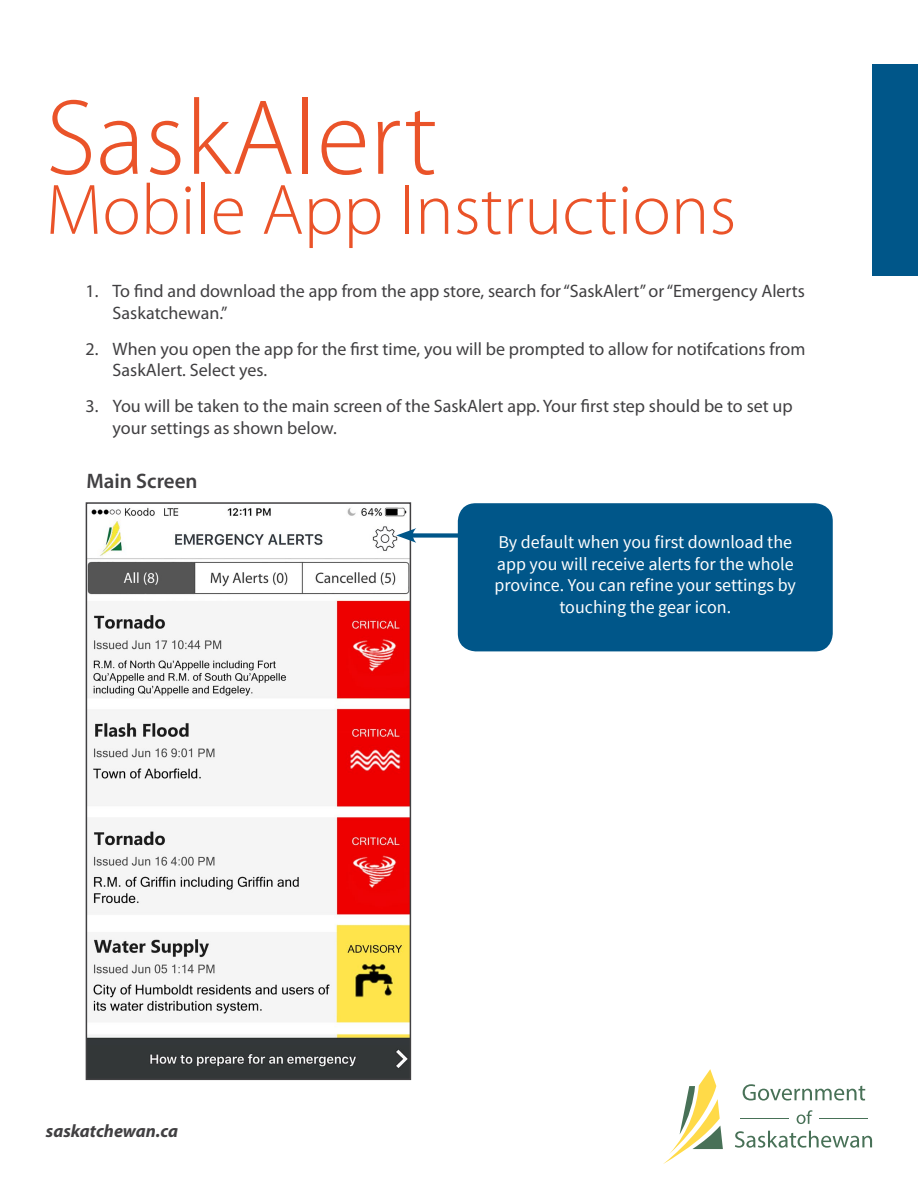
<style>
.page{position:relative;width:918px;height:1188px;background:#fff}
.page>*{position:absolute;margin:0;border:0;box-sizing:border-box;transform-origin:0 0}
.t1{font:300 108px "Myriad Pro";color:#ea5329}
.t2{font:300 72px "Myriad Pro";color:#ea5329}
.t3{font:600 21px "Myriad Pro";color:#414042}
.t4{font:18px/21.6px "Myriad Pro";color:#414042}
.t5{font:18px/21.6px "Source Sans Pro";color:#fff;text-align:center}
.t6{font:italic 700 18px "Myriad Pro";color:#414042}
</style>
<div class="page">
<img style="left:89px;top:507px;width:319px;height:570px">
<div style="left:86px;top:502px;width:325px;height:578px;border:2px solid #414042"></div>
<svg style="left:743px;top:1084px;width:122px;height:17px"></svg>
<svg style="left:797px;top:1110px;width:15px;height:14px"></svg>
<svg style="left:735px;top:1131px;width:137px;height:17px"></svg>
<hr style="left:740px;top:1118px;width:48px;height:1px;background:#487157">
<hr style="left:819px;top:1118px;width:49px;height:1px;background:#487157">
<svg style="left:663px;top:1069px;width:60px;height:95px"></svg>
<div style="left:872px;top:64px;width:46px;height:212px;background:#005689"></div>
<div style="left:408px;top:533px;width:93px;height:5px;background:#005689"></div>
<svg style="left:396px;top:528px;width:20px;height:15px"></svg>
<div style="left:458px;top:503px;width:375px;height:148px;background:#005689;border-radius:18px"></div>
<h1 class="t1" style="left:46px;top:73px;width:393px">SaskAlert</h1>
<h2 class="t2" style="left:46px;top:166px;width:692px">Mobile App Instructions</h2>
<p class="t4" style="left:113px;top:280px;width:694px;text-indent:-27px">1. To find and download the app from the app store, search for “SaskAlert” or “Emergency Alerts<br>Saskatchewan.”</p>
<p class="t4" style="left:113px;top:337px;width:694px;text-indent:-27px">2. When you open the app for the first time, you will be prompted to allow for notifcations from<br>SaskAlert. Select yes.</p>
<p class="t4" style="left:113px;top:395px;width:682px;text-indent:-27px">3. You will be taken to the main screen of the SaskAlert app. Your first step should be to set up your settings as shown below.</p>
<p class="t3" style="left:86px;top:468px;width:113px">Main Screen</p>
<p class="t6" style="left:46px;top:1119px;width:134px">saskatchewan.ca</p>
<p class="t5" style="left:495px;top:532px;width:303px">By default when you first download the app you will receive alerts for the whole province. You can refine your settings by touching the gear icon.</p>
</div>
